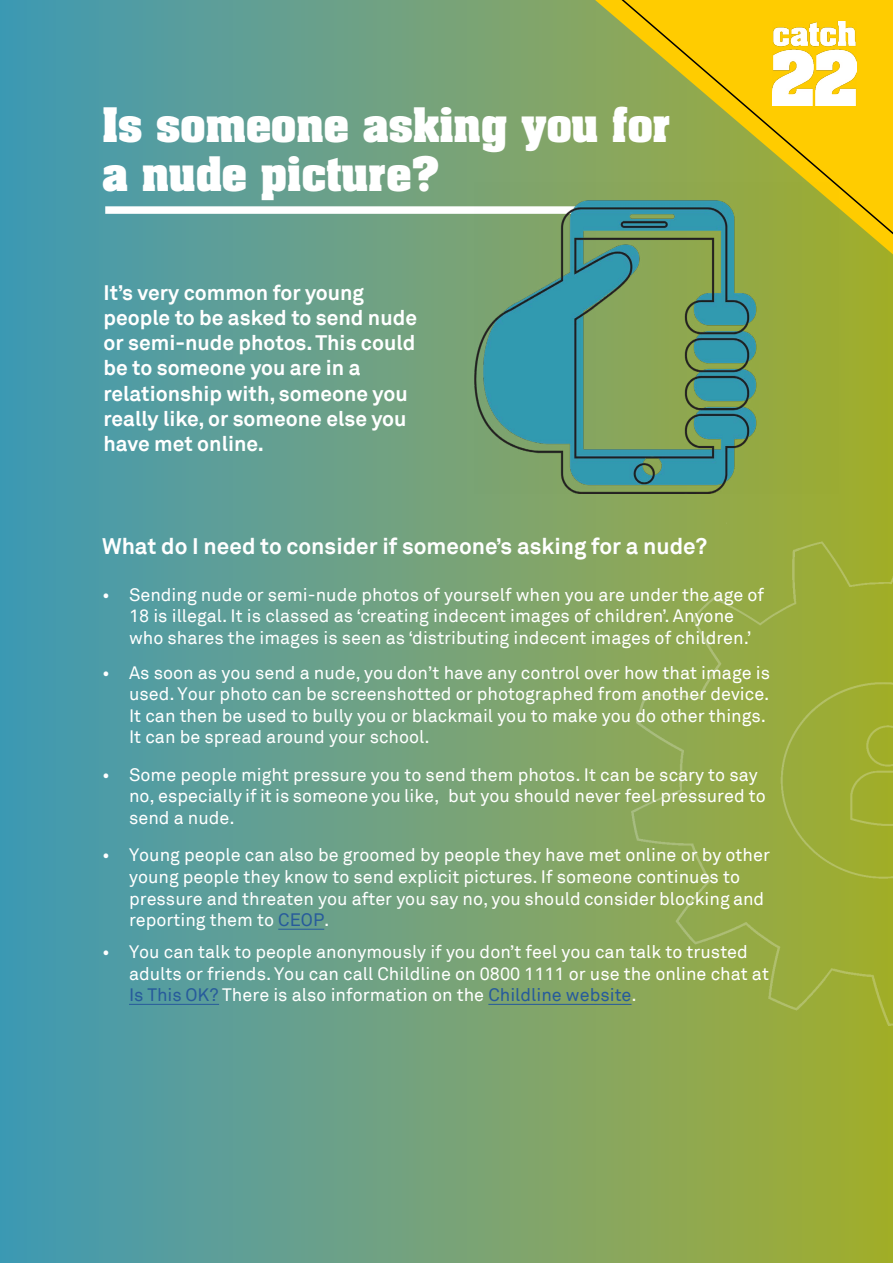
<style>
.page{position:relative;width:893px;height:1263px;background:#fff}
.page>*{position:absolute;margin:0;border:0;box-sizing:border-box;transform-origin:0 0}
.t1{font:700 40.5px/48.6px "Aachen Std";color:#fff}
.t2{font:700 22.5px "Akkurat";color:#fff}
.t3{font:700 21px/25.2px "Akkurat";color:#fff}
.t4{font:18px/21.6px "Akkurat";color:#fff}
.s1{color:#275b9b}
</style>
<div class="page">
<div style="left:0;top:0;width:893px;height:1263px;background:linear-gradient(to right,#4399ba,#a6ad2f)"></div>
<hr style="left:488px;top:1004px;width:143px;height:1px;background:#275b9b">
<hr style="left:129px;top:1004px;width:90px;height:1px;background:#275b9b">
<hr style="left:278px;top:929px;width:46px;height:1px;background:#275b9b">
<svg style="left:529px;top:0;width:364px;height:353px;background:#c3bb3a"></svg>
<img style="left:619px;top:509px;width:274px;height:517px">
<div style="left:105px;top:206px;width:569px;height:8px;background:#fff"></div>
<img style="left:475px;top:182px;width:364px;height:311px">
<h1 class="t1" style="left:102px;top:101px;width:570px">Is someone asking you for a nude picture?</h1>
<p class="t3" style="left:103px;top:280px;width:315px">It’s very common for young people to be asked to send nude or semi-nude photos. This could be to someone you are in a relationship with, someone you really like, or someone else you have met online.</p>
<p class="t2" style="left:102px;top:532px;width:607px">What do I need to consider if someone’s asking for a nude?</p>
<p class="t4" style="left:129px;top:584px;width:636px;text-indent:-27px">• Sending nude or semi-nude photos of yourself when you are under the age of<br>18 is illegal. It is classed as ‘creating indecent images of children’. Anyone who shares the images is seen as ‘distributing indecent images of children.’</p>
<p class="t4" style="left:129px;top:662px;width:642px;text-indent:-27px">• As soon as you send a nude, you don’t have any control over how that image is used. Your photo can be screenshotted or photographed from another device.<br>It can then be used to bully you or blackmail you to make you do other things.<br>It can be spread around your school.</p>
<p class="t4" style="left:129px;top:764px;width:638px;text-indent:-27px">• Some people might pressure you to send them photos. It can be scary to say no, especially if it is someone you like, but you should never feel pressured to send a nude.</p>
<p class="t4" style="left:129px;top:845px;width:642px;text-indent:-27px">• Young people can also be groomed by people they have met online or by other young people they know to send explicit pictures. If someone continues to pressure and threaten you after you say no, you should consider blocking and reporting them to <span class="s1">CEOP</span> .</p>
<p class="t4" style="left:129px;top:941px;width:641px;text-indent:-27px">• You can talk to people anonymously if you don’t feel you can talk to trusted adults or friends. You can call Childline on 0800 1111 or use the online chat at<br><span class="s1">Is This OK?</span> There is also information on the <span class="s1">Childline website</span>.</p>
</div>
